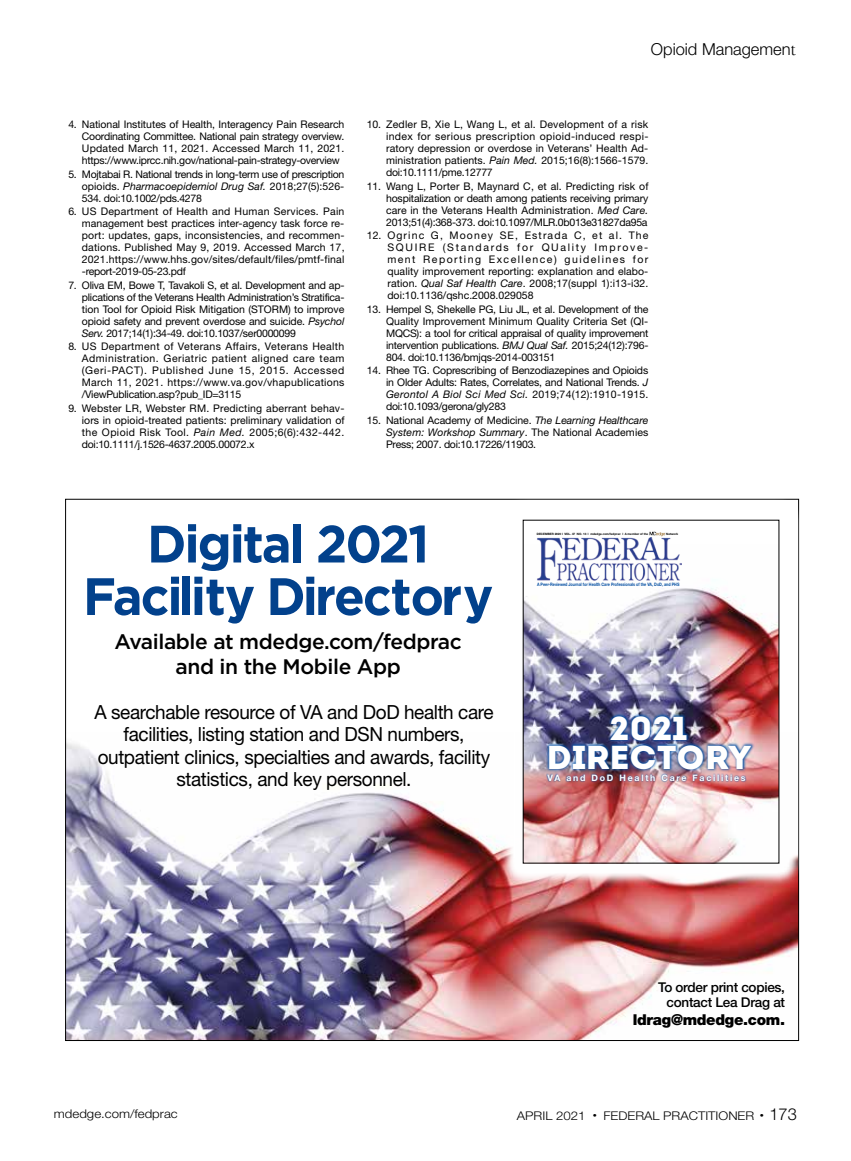
<style>
.page{position:relative;width:851px;height:1161px;background:#fff}
.page>*{position:absolute;margin:0;border:0;box-sizing:border-box;transform-origin:0 0}
.t1{font:700 52.5px/52.5px "Gotham";letter-spacing:-.04em;color:#02418c;text-align:center;scale:.96 1}
.t2{font:33.15px/29px "Intro";color:#fff;text-align:center;scale:1.05 1}
.t3{font:500 21px/24px "Gotham";letter-spacing:-.02em;color:#000;text-align:center}
.t4{font:19.5px/22.5px "Helvetica Neue LT Std";letter-spacing:-.02em;color:#000;text-align:center}
.t5{font:300 16.5px "Helvetica Neue LT Std";color:#000}
.t6{font:900 15px "Helvetica Neue LT Std";letter-spacing:-.02em;color:#000}
.t7{font:500 13.5px/15px "Helvetica Neue LT Std";letter-spacing:-.02em;color:#000;text-align:right}
.t8{font:300 12px "Helvetica Neue LT Std";color:#000;scale:1.1 1}
.t9{font:10.5px/12px "Helvetica Neue LT Std";letter-spacing:-.025em;color:#000;text-align:justify}
.t10{font:700 8.85px "Helvetica Neue LT Std";letter-spacing:.2em;color:#fff}
.t11{font:700 4.65px "Helvetica Neue LT Std";color:#034ea2;scale:.81 1}
.t12{font:700 3px "Helvetica Neue LT Std";color:#000}
.s1{font-family:"Berkeley Std";font-weight:400;font-size:18px}
.s2{font-style:italic}
.s3{font-size:16.5px}
</style>
<div class="page">
<img style="left:67px;top:742px;width:730px;height:297px">
<svg style="left:499px;top:498px;width:301px;height:389px"></svg>
<div style="left:523px;top:520px;width:255px;height:343px;background:#fff"></div>
<img style="left:525px;top:563px;width:252px;height:299px">
<img style="left:545px;top:712px;width:209px;height:61px">
<img style="left:546px;top:773px;width:201px;height:10px">
<img style="left:536px;top:537px;width:145px;height:44px">
<svg style="left:649px;top:532px;width:17px;height:4px"></svg>
<svg style="left:777px;top:882px;width:7px;height:7px"></svg>
<h3 class="t5" style="left:651px;top:39px;width:146px">Opioid Managemen<span class="s1">t</span></h3>
<p class="t9" style="left:82px;top:119px;width:264px;text-indent:-14px">4. National Institutes of Health, Interagency Pain Research Coordinating Committee. National pain strategy overview.<br>Updated March 11, 2021. Accessed March 11, 2021. https://www.iprcc.nih.gov/national-pain-strategy-overview</p>
<p class="t9" style="left:82px;top:168px;width:264px;text-indent:-14px">5. Mojtabai R. National trends in long-term use of prescription opioids. <span class="s2">Pharmacoepidemiol Drug Saf.</span> 2018;27(5):526- 534. doi:10.1002/pds.4278</p>
<p class="t9" style="left:82px;top:206px;width:264px;text-indent:-14px">6. US Department of Health and Human Services. Pain management best practices inter-agency task force re&shy;port: updates, gaps, inconsistencies, and recommen&shy;dations. Published May 9, 2019. Accessed March 17, 2021.https://www.hhs.gov/sites/default/files/pmtf-final -report-2019-05-23.pdf</p>
<p class="t9" style="left:82px;top:279px;width:264px;text-indent:-14px">7. Oliva EM, Bowe T, Tavakoli S, et al. Development and ap&shy;plications of the Veterans Health Administration’s Stratifica&shy;tion Tool for Opioid Risk Mitigation (STORM) to improve opioid safety and prevent overdose and suicide. <span class="s2">Psychol Serv.</span> 2017;14(1):34-49. doi:10.1037/ser0000099</p>
<p class="t9" style="left:82px;top:341px;width:264px;text-indent:-14px">8. US Department of Veterans Affairs, Veterans Health Administration. Geriatric patient aligned care team (Geri-PACT). Published June 15, 2015. Accessed March 11, 2021. https://www.va.gov/vhapublications /ViewPublication.asp?pub_ID=3115</p>
<p class="t9" style="left:82px;top:402px;width:264px;text-indent:-14px">9. Webster LR, Webster RM. Predicting aberrant behav&shy;iors in opioid-treated patients: preliminary validation of the Opioid Risk Tool. <span class="s2">Pain Med.</span> 2005;6(6):432-442. doi:10.1111/j.1526-4637.2005.00072.x</p>
<p class="t9" style="left:386px;top:119px;width:264px;text-indent:-19px">10. Zedler B, Xie L, Wang L, et al. Development of a risk index for serious prescription opioid-induced respi&shy;ratory depression or overdose in Veterans’ Health Ad&shy;ministration patients. <span class="s2">Pain Med.</span> 2015;16(8):1566-1579. doi:10.1111/pme.12777</p>
<p class="t9" style="left:386px;top:180px;width:264px;text-indent:-19px">11. Wang L, Porter B, Maynard C, et al. Predicting risk of hospitalization or death among patients receiving primary care in the Veterans Health Administration. <span class="s2">Med Care.<br></span>2013;51(4):368-373. doi:10.1097/MLR.0b013e31827da95a</p>
<p class="t9" style="left:387px;top:230px;width:262px;text-indent:-20px">12. Ogrinc G, Mooney SE, Estrada C, et al. The SQUIRE (Standards for QUality Improve&shy;ment Reporting Excellence) guidelines for quality improvement reporting: explanation and elabo&shy;ration. <span class="s2">Qual Saf Health Care</span>. 2008;17(suppl 1):i13-i32. doi:10.1136/qshc.2008.029058</p>
<p class="t9" style="left:386px;top:303px;width:264px;text-indent:-19px">13. Hempel S, Shekelle PG, Liu JL, et al. Development of the Quality Improvement Minimum Quality Criteria Set (QI-MQCS): a tool for critical appraisal of quality improvement intervention publications. <span class="s2">BMJ Qual Saf.</span> 2015;24(12):796- 804. doi:10.1136/bmjqs-2014-003151</p>
<p class="t9" style="left:386px;top:365px;width:264px;text-indent:-19px">14. Rhee TG. Coprescribing of Benzodiazepines and Opioids in Older Adults: Rates, Correlates, and National Trends. <span class="s2">J Gerontol A Biol Sci Med Sci.</span> 2019;74(12):1910-1915. doi:10.1093/gerona/gly283</p>
<p class="t9" style="left:386px;top:414px;width:264px;text-indent:-19px">15. National Academy of Medicine. <span class="s2">The Learning Healthcare System: Workshop Summary</span>. The National Academies Press; 2007. doi:10.17226/11903.</p>
<h1 class="t1" style="left:83px;top:517px;width:429px">Digital 2021<br>Facility Directory</h1>
<h3 class="t3" style="left:115px;top:630px;width:348px">Available at mdedge.com/fedprac and in the Mobile App</h3>
<h3 class="t4" style="left:94px;top:700px;width:400px">A searchable resource of VA and DoD health care facilities, listing station and DSN numbers, outpatient clinics, specialties and awards, facility statistics, and key personnel.</h3>
<p class="t12" style="left:537px;top:532px;width:113px">DECEMBER 2020 l VOL. 37 NO. 13 l mdedge.com/fedprac l A member of the</p>
<p class="t12" style="left:666px;top:532px;width:13px">Network</p>
<p class="t11" style="left:537px;top:581px;width:177px">A Peer-Reviewed Journal for Health Care Professionals of the VA, DoD, and PHS</p>
<h2 class="t2" style="left:546px;top:714px;width:197px">2021<br>DIRECTORY</h2>
<p class="t10" style="left:547px;top:773px;width:200px">VA and DoD Health Care Facilities</p>
<p class="t7" style="left:658px;top:980px;width:128px">To order print copies, contact Lea Drag at</p>
<h3 class="t6" style="left:632px;top:1011px;width:154px">ldrag@mdedge.com.</h3>
<p class="t8" style="left:54px;top:1107px;width:114px">mdedge.com/fedprac</p>
<p class="t8" style="left:517px;top:1109px;width:256px">APRIL 2021 <sup>•</sup> FEDERAL PRACTITIONER <sup>•</sup> <span class="s3">173</span></p>
</div>
